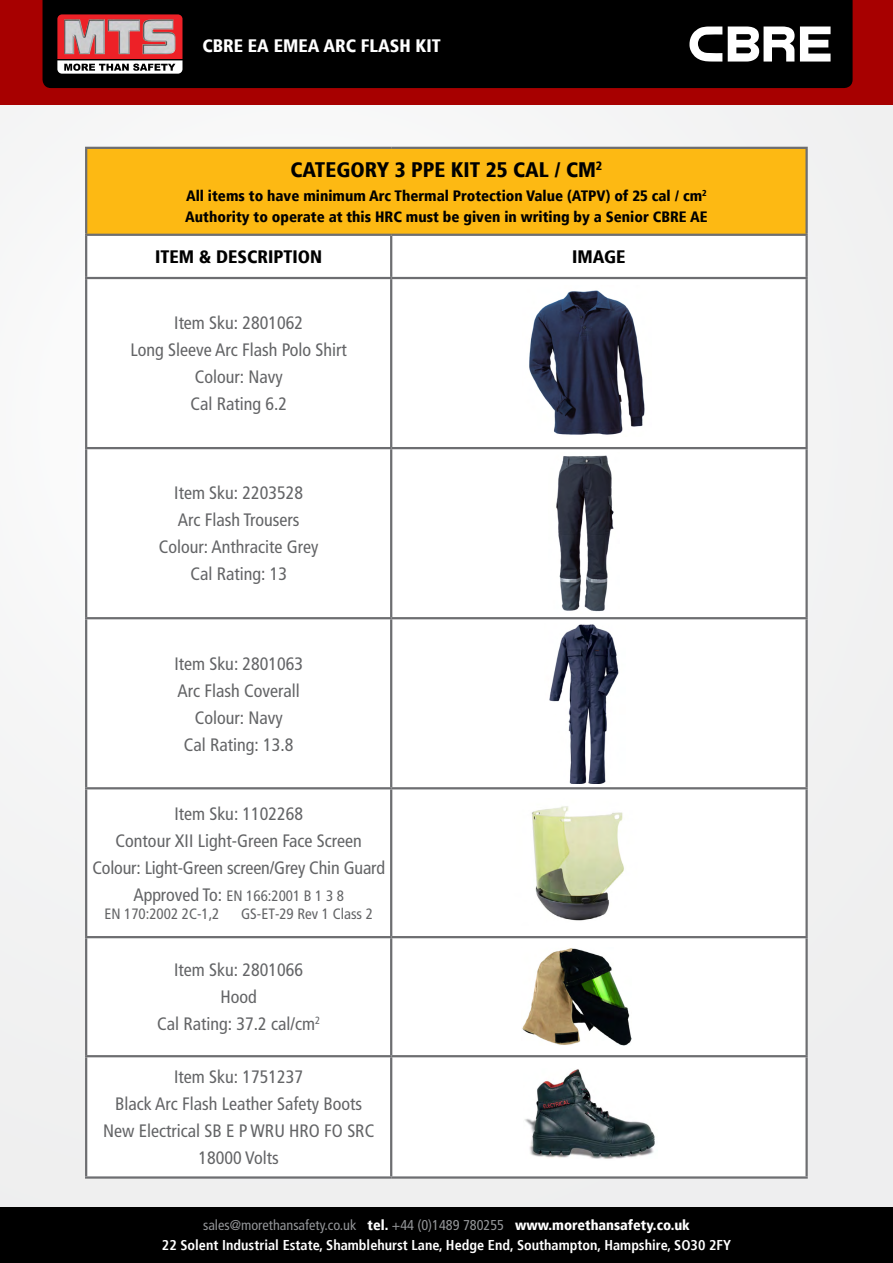
<style>
.page{position:relative;width:893px;height:1263px;background:#f2f2f2}
.page>*{position:absolute;margin:0;border:0;box-sizing:border-box;transform-origin:0 0}
.t1{font:900 condensed 21px "Frutiger";color:#000}
.t2{font:condensed 18px/27px "Frutiger LT";color:#636466;text-align:center}
.t3{font:900 condensed 18px "Frutiger";color:#000}
.t4{font:900 condensed 18px "Frutiger";color:#fff}
.t5{font:900 condensed 15px/21px "Frutiger";color:#000}
.t6{font:condensed 15px/18px "Frutiger LT";color:#636466}
.t7{font:700 condensed 14.25px "Frutiger";color:#fff}
.t8{font:condensed 14.25px "Frutiger LT";color:#939598}
.s1{font-size:18px}
.s2{font-family:"Frutiger";font-weight:900;color:#fff}
</style>
<div class="page">
<div style="left:85px;top:235px;width:723px;height:943px;background:#fff"></div>
<div style="left:86px;top:148px;width:721px;height:87px;background:#fdb913"></div>
<hr style="left:85px;top:147px;width:306px;height:2px;background:#6d6e71">
<hr style="left:85px;top:149px;width:2px;height:85px;background:#6d6e71">
<hr style="left:391px;top:147px;width:417px;height:2px;background:#6d6e71">
<hr style="left:805px;top:149px;width:3px;height:85px;background:#6d6e71">
<hr style="left:85px;top:234px;width:306px;height:2px;background:#6d6e71">
<hr style="left:85px;top:236px;width:2px;height:41px;background:#6d6e71">
<hr style="left:391px;top:234px;width:417px;height:2px;background:#6d6e71">
<hr style="left:390px;top:236px;width:2px;height:41px;background:#6d6e71">
<hr style="left:805px;top:236px;width:3px;height:41px;background:#6d6e71">
<hr style="left:85px;top:277px;width:306px;height:2px;background:#6d6e71">
<hr style="left:85px;top:279px;width:2px;height:168px;background:#6d6e71">
<hr style="left:391px;top:277px;width:417px;height:2px;background:#6d6e71">
<hr style="left:390px;top:279px;width:2px;height:168px;background:#6d6e71">
<hr style="left:805px;top:279px;width:3px;height:168px;background:#6d6e71">
<hr style="left:85px;top:447px;width:306px;height:2px;background:#6d6e71">
<hr style="left:85px;top:449px;width:2px;height:168px;background:#6d6e71">
<hr style="left:391px;top:447px;width:417px;height:2px;background:#6d6e71">
<hr style="left:390px;top:449px;width:2px;height:168px;background:#6d6e71">
<hr style="left:805px;top:449px;width:3px;height:168px;background:#6d6e71">
<hr style="left:85px;top:617px;width:306px;height:2px;background:#6d6e71">
<hr style="left:85px;top:619px;width:2px;height:168px;background:#6d6e71">
<hr style="left:391px;top:617px;width:417px;height:2px;background:#6d6e71">
<hr style="left:390px;top:619px;width:2px;height:168px;background:#6d6e71">
<hr style="left:805px;top:619px;width:3px;height:168px;background:#6d6e71">
<hr style="left:85px;top:787px;width:306px;height:2px;background:#6d6e71">
<hr style="left:85px;top:789px;width:2px;height:147px;background:#6d6e71">
<hr style="left:391px;top:787px;width:417px;height:2px;background:#6d6e71">
<hr style="left:390px;top:789px;width:2px;height:147px;background:#6d6e71">
<hr style="left:805px;top:789px;width:3px;height:147px;background:#6d6e71">
<hr style="left:85px;top:936px;width:306px;height:2px;background:#6d6e71">
<hr style="left:85px;top:938px;width:2px;height:117px;background:#6d6e71">
<hr style="left:391px;top:936px;width:417px;height:2px;background:#6d6e71">
<hr style="left:390px;top:938px;width:2px;height:117px;background:#6d6e71">
<hr style="left:805px;top:938px;width:3px;height:117px;background:#6d6e71">
<hr style="left:85px;top:1055px;width:306px;height:2px;background:#6d6e71">
<hr style="left:85px;top:1057px;width:2px;height:119px;background:#6d6e71">
<hr style="left:391px;top:1055px;width:417px;height:2px;background:#6d6e71">
<hr style="left:390px;top:1057px;width:2px;height:119px;background:#6d6e71">
<hr style="left:805px;top:1057px;width:3px;height:119px;background:#6d6e71">
<hr style="left:85px;top:1176px;width:306px;height:3px;background:#6d6e71">
<hr style="left:391px;top:1176px;width:417px;height:3px;background:#6d6e71">
<div style="left:0;top:0;width:893px;height:104px;background:#a70000"></div>
<div style="left:43px;top:0;width:810px;height:88px;background:#000"></div>
<div style="left:0;top:1207px;width:893px;height:56px;background:#000"></div>
<svg style="left:57px;top:14px;width:125px;height:60px;background:#c36265"></svg>
<img style="left:108px;top:19px;width:32px;height:35px">
<img style="left:142px;top:19px;width:34px;height:35px">
<img style="left:64px;top:19px;width:41px;height:35px">
<svg style="left:728px;top:27px;width:102px;height:35px;background:#aaa"></svg>
<svg style="left:689px;top:27px;width:33px;height:35px"></svg>
<img style="left:529px;top:290px;width:116px;height:145px">
<img style="left:556px;top:455px;width:58px;height:157px">
<img style="left:549px;top:624px;width:70px;height:159px">
<img style="left:531px;top:806px;width:93px;height:115px">
<img style="left:522px;top:948px;width:109px;height:97px">
<img style="left:524px;top:1069px;width:131px;height:90px">
<p class="t4" style="left:203px;top:35px;width:240px">CBRE EA EMEA ARC FLASH KIT</p>
<p class="t1" style="left:290px;top:157px;width:313px">CATEGORY 3 PPE KIT 25 CAL / CM<sup>2</sup></p>
<p class="t5" style="left:185px;top:185px;width:524px">All items to have minimum Arc Thermal Protection Value (ATPV) of 25 cal / cm<sup>2<br></sup>Authority to operate at this HRC must be given in writing by a Senior CBRE AE</p>
<p class="t3" style="left:155px;top:246px;width:169px">ITEM &amp; DESCRIPTION</p>
<p class="t3" style="left:572px;top:246px;width:55px">IMAGE</p>
<p class="t2" style="left:131px;top:310px;width:218px">Item Sku: 2801062<br>Long Sleeve Arc Flash Polo Shirt<br>Colour: Navy<br>Cal Rating 6.2</p>
<p class="t2" style="left:159px;top:480px;width:161px">Item Sku: 2203528<br>Arc Flash Trousers<br>Colour: Anthracite Grey<br>Cal Rating: 13</p>
<p class="t2" style="left:174px;top:650px;width:130px">Item Sku: 2801063<br>Arc Flash Coverall<br>Colour: Navy<br>Cal Rating: 13.8</p>
<p class="t2" style="left:92px;top:800px;width:294px">Item Sku: 1102268<br>Contour XII Light-Green Face Screen<br>Colour: Light-Green screen/Grey Chin Guard</p>
<p class="t6" style="left:104px;top:887px;width:241px;text-indent:29px"><span class="s1">Approved To:</span> EN 166:2001 B 1 3 8<br>EN 170:2002 2C-1,2</p>
<p class="t6" style="left:241px;top:905px;width:133px">GS-ET-29 Rev 1 Class 2</p>
<p class="t2" style="left:157px;top:957px;width:164px">Item Sku: 2801066<br>Hood<br>Cal Rating: 37.2 cal/cm<sup>2</sup></p>
<p class="t2" style="left:103px;top:1063px;width:273px">Item Sku: 1751237<br>Black Arc Flash Leather Safety Boots<br>New Electrical SB E P WRU HRO FO SRC<br>18000 Volts</p>
<p class="t8" style="left:203px;top:1216px;width:488px">sales@morethansafety.co.uk <span class="s2">tel.</span> +44 (0)1489 780255 <span class="s2">www.morethansafety.co.uk</span></p>
<p class="t7" style="left:162px;top:1236px;width:571px">22 Solent Industrial Estate, Shamblehurst Lane, Hedge End, Southampton, Hampshire, SO30 2FY</p>
</div>
